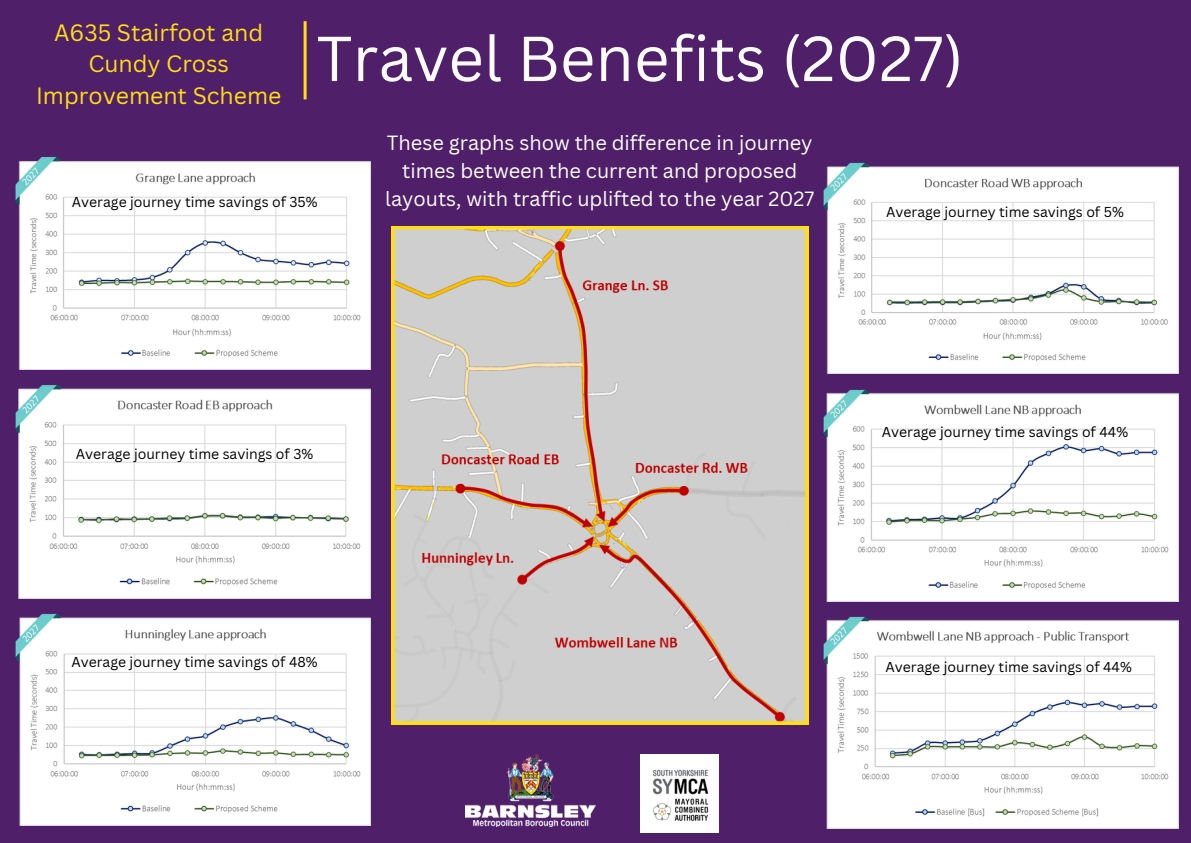
<style>
.page{position:relative;width:1191px;height:843px;background:#fff}
.page>*{position:absolute;margin:0;border:0;box-sizing:border-box;transform-origin:0 0}
.t1{font:62px "Canva Sans";color:#fbfbfb}
.t2{font:23px/31.5px "Canva Sans";color:#ffde13;text-align:center}
.t3{font:20px/27.8px "Canva Sans";color:#fff;text-align:center}
.t4{font:14px "Canva Sans";color:#000}
</style>
<div class="page">
<div style="left:0;top:0;width:1190px;height:842px;background:#4f1f6a"></div>
<img style="left:465px;top:754px;width:130px;height:71px">
<svg style="left:391px;top:226px;width:417px;height:498px;background:#d0c9c0"></svg>
<img style="left:640px;top:754px;width:78px;height:78px">
<img style="left:823px;top:162px;width:355px;height:211px">
<img style="left:823px;top:389px;width:355px;height:212px">
<img style="left:15px;top:613px;width:355px;height:212px">
<img style="left:15px;top:385px;width:355px;height:213px">
<img style="left:823px;top:616px;width:355px;height:212px">
<img style="left:15px;top:156px;width:355px;height:213px">
<hr style="left:303px;top:21px;width:3px;height:78px;background:#ffde13">
<p class="t2" style="left:36px;top:16px;width:247px">A635 Stairfoot and<br>Cundy Cross<br>Improvement Scheme</p>
<p class="t1" style="left:316px;top:15px;width:648px">Travel Benefits (2027)</p>
<p class="t3" style="left:387px;top:129px;width:427px">These graphs show the difference in journey times between the current and proposed</p>
<p class="t4" style="left:72px;top:192px;width:247px">Average journey time savings of 35%</p>
<p class="t3" style="left:385px;top:184px;width:430px">layouts, with traffic uplifted to the year 2027</p>
<p class="t4" style="left:886px;top:202px;width:239px">Average journey time savings of 5%</p>
<p class="t4" style="left:76px;top:444px;width:239px">Average journey time savings of 3%</p>
<p class="t4" style="left:71px;top:651px;width:248px">Average journey time savings of 48%</p>
<p class="t4" style="left:881px;top:422px;width:248px">Average journey time savings of 44%</p>
<p class="t4" style="left:885px;top:656px;width:248px">Average journey time savings of 44%</p>
</div>
